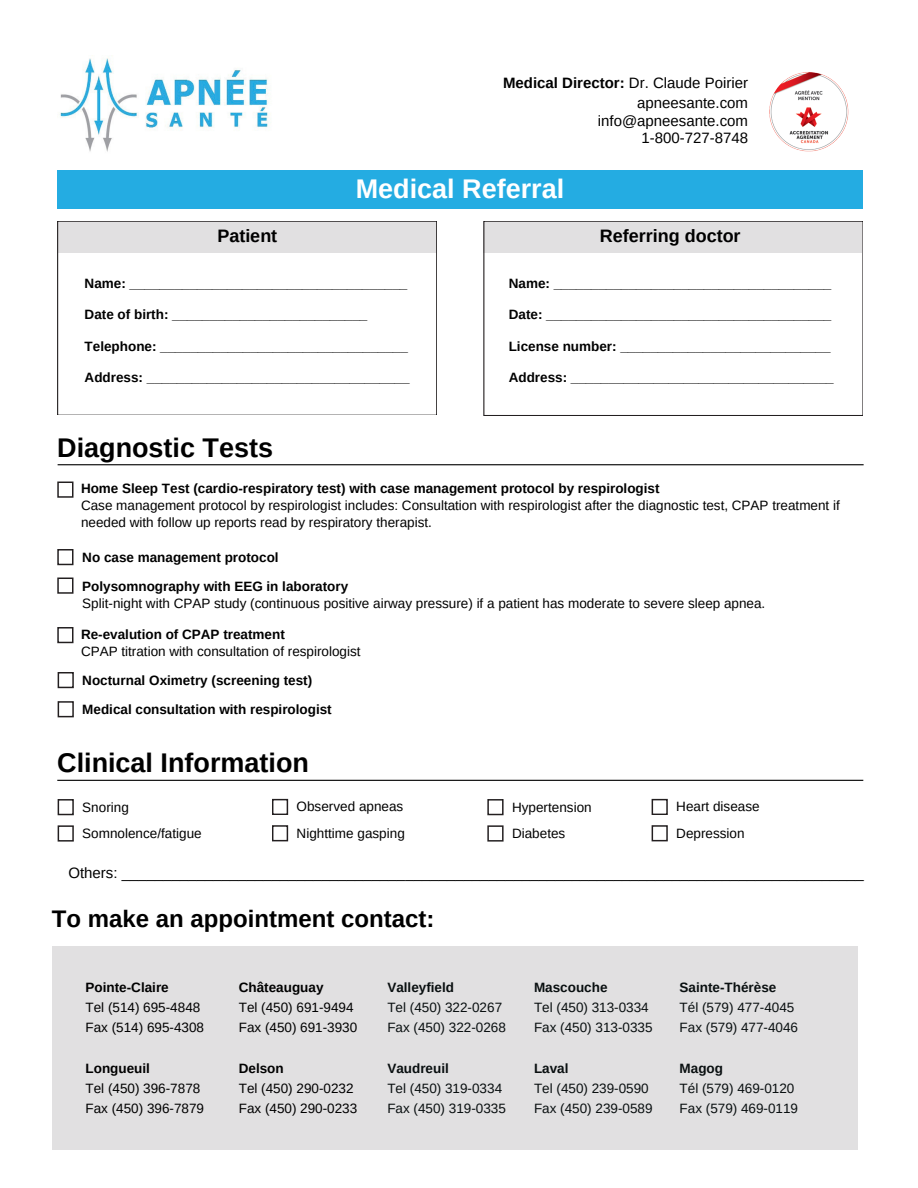
<style>
.page{position:relative;width:918px;height:1188px;background:#fff}
.page>*{position:absolute;margin:0;border:0;box-sizing:border-box;transform-origin:0 0}
.t1{font:700 27px "Arimo";color:#000}
.t2{font:700 27px "Arimo";color:#fff}
.t3{font:700 24px "Arimo";color:#000}
.t4{font:700 18px "Arimo";color:#000}
.t5{font:15px/20.2px "Arimo";color:#000;text-align:right}
.t6{font:700 13.5px "Arimo";color:#000}
.t7{font:13.5px/16.8px "Arimo";color:#000}
.t8{font:13.5px "Arimo";color:#090f10}
.t9{font:700 13.5px "Arimo";color:#090f10}
.s1{font-weight:700}
</style>
<div class="page">
<svg style="left:58px;top:221px;width:379px;height:194px"></svg>
<div style="left:483px;top:221px;width:379px;height:32px;background:#e1e0e1"></div>
<div style="left:484px;top:221px;width:379px;height:195px;border:1px solid #231f20"></div>
<div style="left:58px;top:171px;width:805px;height:38px;background:#24ace2"></div>
<img style="left:60px;top:58px;width:209px;height:94px">
<svg style="left:57px;top:482px;width:16px;height:16px"></svg>
<svg style="left:57px;top:549px;width:17px;height:16px"></svg>
<svg style="left:57px;top:578px;width:17px;height:16px"></svg>
<svg style="left:57px;top:627px;width:16px;height:16px"></svg>
<div style="left:53px;top:946px;width:805px;height:204px;background:#e1e0e1"></div>
<hr style="left:58px;top:464px;width:806px;height:1px;background:#000">
<hr style="left:57px;top:780px;width:806px;height:1px;background:#000">
<img style="left:769px;top:72px;width:80px;height:80px">
<svg style="left:58px;top:672px;width:16px;height:16px"></svg>
<svg style="left:58px;top:701px;width:16px;height:16px"></svg>
<svg style="left:58px;top:799px;width:16px;height:16px"></svg>
<svg style="left:58px;top:825px;width:16px;height:17px"></svg>
<svg style="left:272px;top:799px;width:16px;height:16px"></svg>
<svg style="left:272px;top:825px;width:16px;height:16px"></svg>
<svg style="left:487px;top:799px;width:17px;height:16px"></svg>
<svg style="left:487px;top:825px;width:17px;height:17px"></svg>
<svg style="left:652px;top:799px;width:16px;height:16px"></svg>
<svg style="left:652px;top:825px;width:16px;height:16px"></svg>
<p class="t5" style="left:503px;top:72px;width:246px"><span class="s1">Medical Director:</span> Dr. Claude Poirier apneesante.com</p>
<p class="t5" style="left:598px;top:112px;width:152px;line-height:16.8px">info@apneesante.com<br>1-800-727-8748</p>
<p class="t4" style="left:217px;top:225px;width:61px">Patient</p>
<h1 class="t2" style="left:356px;top:173px;width:210px">Medical Referral</h1>
<h4 class="t4" style="left:600px;top:225px;width:142px">Referring doctor</h4>
<h5 class="t6" style="left:85px;top:276px;width:324px">Name: _____________________________________</h5>
<h5 class="t6" style="left:85px;top:307px;width:284px">Date of birth: __________________________</h5>
<h5 class="t6" style="left:85px;top:339px;width:325px">Telephone: _________________________________</h5>
<h5 class="t6" style="left:85px;top:370px;width:326px">Address: ___________________________________</h5>
<h5 class="t1" style="left:57px;top:432px;width:217px">Diagnostic Tests</h5>
<p class="t6" style="left:509px;top:276px;width:324px">Name: _____________________________________</p>
<p class="t6" style="left:509px;top:307px;width:324px">Date: ______________________________________</p>
<p class="t6" style="left:509px;top:339px;width:323px">License number: ____________________________</p>
<p class="t6" style="left:509px;top:370px;width:326px">Address: ___________________________________</p>
<p class="t6" style="left:81px;top:481px;width:580px">Home Sleep Test (cardio-respiratory test) with case management protocol by respirologist</p>
<p class="t7" style="left:81px;top:497px;width:760px">Case management protocol by respirologist includes: Consultation with respirologist after the diagnostic test, CPAP treatment if needed with follow up reports read by respiratory therapist.</p>
<p class="t6" style="left:82px;top:549px;width:198px">No case management protocol</p>
<p class="t6" style="left:82px;top:578px;width:267px">Polysomnography with EEG in laboratory</p>
<p class="t7" style="left:82px;top:594px;width:685px">Split-night with CPAP study (continuous positive airway pressure) if a patient has moderate to severe sleep apnea.</p>
<h1 class="t6" style="left:81px;top:627px;width:205px">Re-evalution of CPAP treatment</h1>
<p class="t7" style="left:81px;top:643px;width:281px">CPAP titration with consultation of respirologist</p>
<p class="t6" style="left:82px;top:672px;width:232px">Nocturnal Oximetry (screening test)</p>
<p class="t6" style="left:82px;top:702px;width:251px">Medical consultation with respirologist</p>
<h5 class="t1" style="left:57px;top:748px;width:253px">Clinical Information</h5>
<p class="t7" style="left:82px;top:799px;width:48px">Snoring</p>
<p class="t7" style="left:82px;top:825px;width:121px">Somnolence/fatigue</p>
<p class="t7" style="left:297px;top:798px;width:108px">Observed apneas</p>
<p class="t7" style="left:297px;top:825px;width:110px">Nighttime gasping</p>
<h4 class="t7" style="left:512px;top:799px;width:81px">Hypertension</h4>
<h2 class="t7" style="left:512px;top:825px;width:55px">Diabetes</h2>
<p class="t7" style="left:676px;top:798px;width:85px">Heart disease</p>
<p class="t7" style="left:676px;top:825px;width:70px">Depression</p>
<p class="t5" style="left:68px;top:863px;width:797px">Others: _________________________________________________________________________________________</p>
<p class="t3" style="left:52px;top:905px;width:384px">To make an appointment contact:</p>
<p class="t6" style="left:86px;top:980px;width:85px">Pointe-Claire</p>
<p class="t7" style="left:86px;top:999px;width:116px">Tel (514) 695-4848</p>
<p class="t7" style="left:86px;top:1019px;width:120px">Fax (514) 695-4308</p>
<p class="t6" style="left:86px;top:1061px;width:66px">Longueuil</p>
<p class="t7" style="left:86px;top:1080px;width:116px">Tel (450) 396-7878</p>
<p class="t7" style="left:86px;top:1100px;width:120px">Fax (450) 396-7879</p>
<p class="t6" style="left:239px;top:980px;width:86px">Châteauguay</p>
<p class="t7" style="left:239px;top:999px;width:116px">Tel (450) 691-9494</p>
<p class="t7" style="left:239px;top:1019px;width:120px">Fax (450) 691-3930</p>
<p class="t6" style="left:239px;top:1061px;width:46px">Delson</p>
<p class="t7" style="left:239px;top:1080px;width:116px">Tel (450) 290-0232</p>
<p class="t7" style="left:239px;top:1100px;width:120px">Fax (450) 290-0233</p>
<p class="t9" style="left:387px;top:979px;width:68px">Valleyfield</p>
<p class="t8" style="left:387px;top:1000px;width:116px">Tel (450) 322-0267</p>
<p class="t8" style="left:387px;top:1020px;width:120px">Fax (450) 322-0268</p>
<p class="t9" style="left:387px;top:1060px;width:63px">Vaudreuil</p>
<p class="t8" style="left:387px;top:1081px;width:116px">Tel (450) 319-0334</p>
<p class="t8" style="left:387px;top:1101px;width:120px">Fax (450) 319-0335</p>
<p class="t9" style="left:534px;top:980px;width:75px">Mascouche</p>
<p class="t8" style="left:534px;top:1000px;width:116px">Tel (450) 313-0334</p>
<p class="t8" style="left:534px;top:1020px;width:120px">Fax (450) 313-0335</p>
<p class="t9" style="left:534px;top:1061px;width:36px">Laval</p>
<p class="t8" style="left:534px;top:1081px;width:116px">Tel (450) 239-0590</p>
<p class="t8" style="left:534px;top:1101px;width:120px">Fax (450) 239-0589</p>
<p class="t9" style="left:680px;top:980px;width:98px">Sainte-Thérèse</p>
<h1 class="t8" style="left:680px;top:1000px;width:116px">Tél (579) 477-4045</h1>
<h3 class="t8" style="left:680px;top:1020px;width:120px">Fax (579) 477-4046</h3>
<h5 class="t9" style="left:680px;top:1061px;width:45px">Magog</h5>
<h3 class="t8" style="left:680px;top:1081px;width:116px">Tél (579) 469-0120</h3>
<h5 class="t8" style="left:680px;top:1101px;width:120px">Fax (579) 469-0119</h5>
</div>
